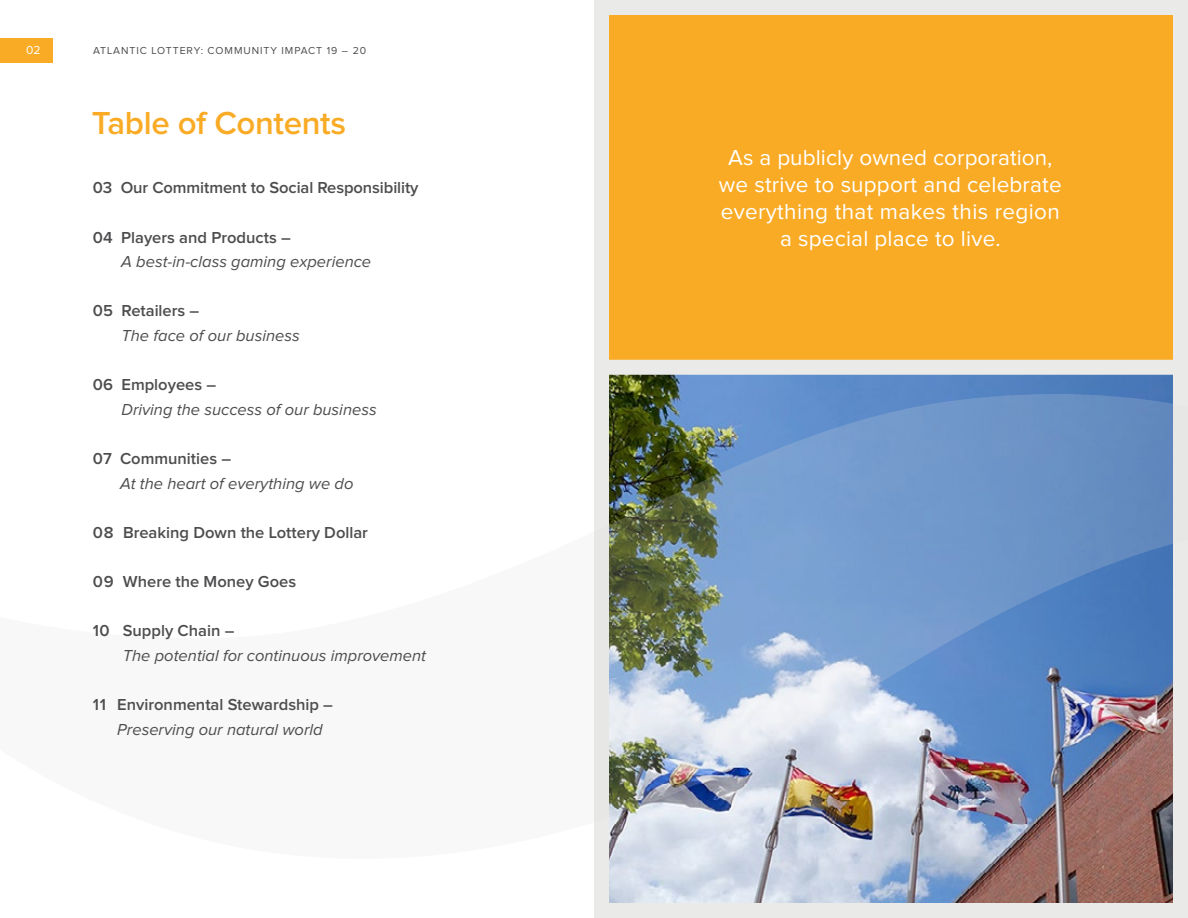
<style>
.page{position:relative;width:1188px;height:918px;background:#fff}
.page>*{position:absolute;margin:0;border:0;box-sizing:border-box;transform-origin:0 0}
.t1{font:600 33px "Proxima Nova";letter-spacing:-.01em;color:#faab26}
.t2{font:22.5px/27px "Proxima Nova";letter-spacing:.01em;color:#fff;text-align:center}
.t3{font:600 16.5px "Proxima Nova";color:#4d4d4f}
.t4{font:italic 16.5px "Proxima Nova";color:#4d4d4f}
.t5{font:12px "Proxima Nova";color:#fff}
.t6{font:10.5px "Proxima Nova";letter-spacing:.09em;color:#4d4d4f}
</style>
<div class="page">
<div style="left:0;top:38px;width:53px;height:25px;background:#faab26"></div>
<img style="left:610px;top:375px;width:562px;height:527px">
<div style="left:594px;top:311px;width:594px;height:607px;border:15px solid #eaeae8"></div>
<img style="left:594px;top:392px;width:594px;height:468px">
<div style="left:602px;top:8px;width:578px;height:359px;background:#faab26"></div>
<div style="left:594px;top:0;width:594px;height:375px;border:15px solid #eaeae8"></div>
<p class="t5" style="left:26px;top:45px;width:16px">02</p>
<p class="t6" style="left:93px;top:46px;width:275px">ATLANTIC LOTTERY: COMMUNITY IMPACT 19 – 20</p>
<h1 class="t1" style="left:92px;top:108px;width:256px">Table of Contents</h1>
<p class="t3" style="left:93px;top:180px;width:327px">03 Our Commitment to Social Responsibility</p>
<p class="t3" style="left:93px;top:230px;width:199px">04 Players and Products –</p>
<p class="t4" style="left:121px;top:253px;width:252px">A best-in-class gaming experience</p>
<p class="t3" style="left:93px;top:303px;width:108px">05 Retailers –</p>
<p class="t4" style="left:121px;top:326px;width:180px">The face of our business</p>
<p class="t3" style="left:93px;top:377px;width:125px">06 Employees –</p>
<p class="t4" style="left:121px;top:400px;width:257px">Driving the success of our business</p>
<p class="t3" style="left:93px;top:451px;width:140px">07 Communities –</p>
<p class="t4" style="left:120px;top:474px;width:235px">At the heart of everything we do</p>
<p class="t3" style="left:93px;top:525px;width:277px">08 Breaking Down the Lottery Dollar</p>
<p class="t3" style="left:93px;top:574px;width:205px">09 Where the Money Goes</p>
<p class="t3" style="left:93px;top:623px;width:143px">10 Supply Chain –</p>
<p class="t4" style="left:123px;top:646px;width:305px">The potential for continuous improvement</p>
<p class="t3" style="left:93px;top:697px;width:242px">11 Environmental Stewardship –</p>
<p class="t4" style="left:117px;top:720px;width:207px">Preserving our natural world</p>
<h2 class="t2" style="left:719px;top:145px;width:344px">As a publicly owned corporation, we strive to support and celebrate everything that makes this region a special place to live.</h2>
</div>
